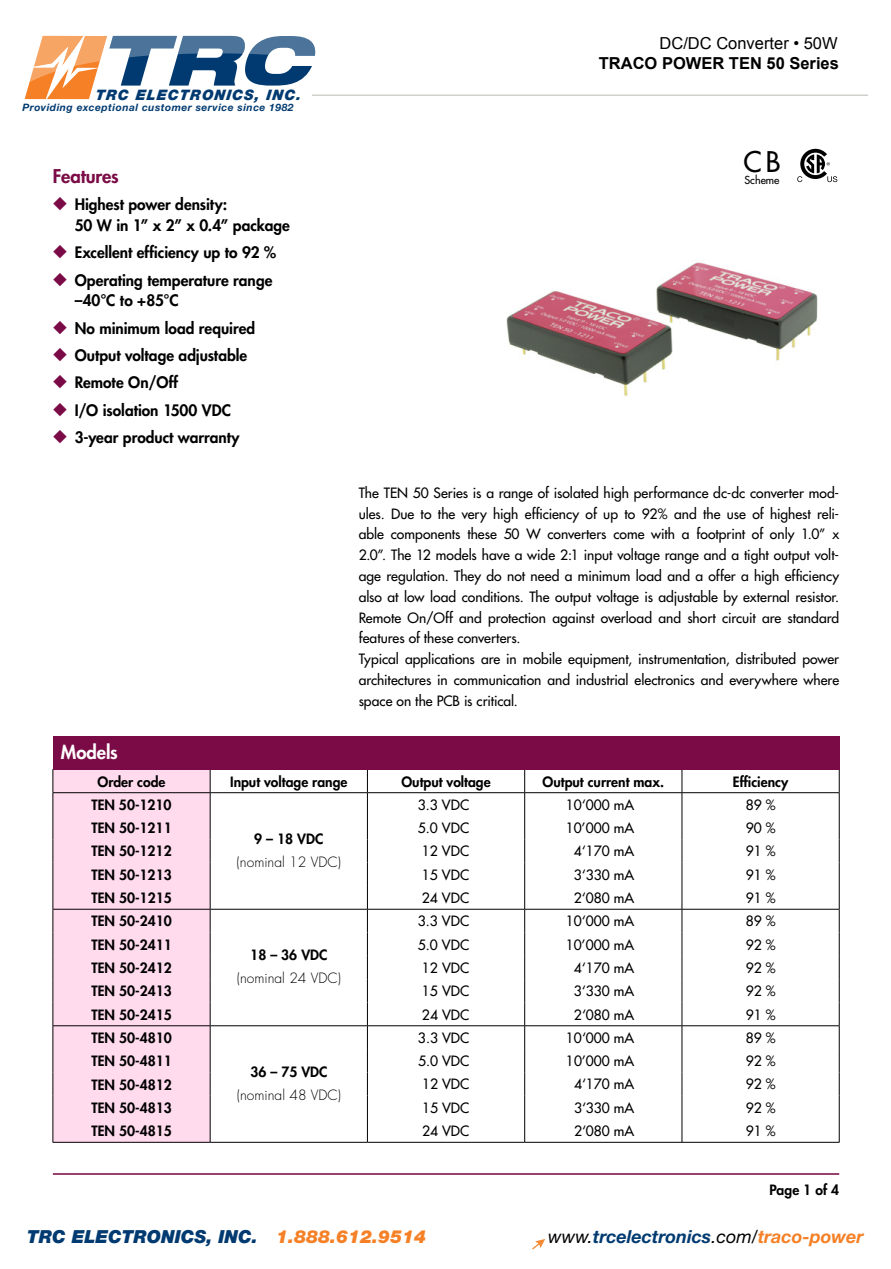
<style>
.page{position:relative;width:891px;height:1269px;background:#fff}
.page>*{position:absolute;margin:0;border:0;box-sizing:border-box;transform-origin:0 0}
.t1{font:27.75px "Futura";color:#000}
.t2{font:800 18.45px "Futura";letter-spacing:-.01em;color:#7b0b46}
.t3{font:800 18.45px "Futura";letter-spacing:-.005em;color:#fff}
.t4{font:italic 700 18px "Helvetica Neue LT Std";color:#003a70}
.t5{font:italic 900 18px "Helvetica Neue LT Std";color:#003a70}
.t6{font:700 16.5px "Arial";color:#000}
.t7{font:16.5px "Arial";color:#000}
.t8{font:800 15.45px/20.9px "Futura";color:#000}
.t9{font:italic 900 14.4px "Helvetica Neue LT Std";letter-spacing:.07em;color:#003a70}
.t10{font:13.8px/20.9px "Futura";color:#000}
.t11{font:800 13.8px "Futura";color:#000}
.t12{font:300 13.8px "Futura";color:#000}
.t13{font:10.8px "Futura";color:#000}
.t14{font:italic 700 10.2px "Helvetica Neue LT Std";letter-spacing:.05em;color:#003a70}
.s1{color:#7b0b46}
.s2{color:#f58025}
.s3{font-weight:400;color:#000}
</style>
<div class="page">
<hr style="left:312px;top:94px;width:556px;height:2px;background:#d2d0cd">
<svg style="left:24px;top:35px;width:294px;height:65px"></svg>
<svg style="left:532px;top:1239px;width:13px;height:11px"></svg>
<hr style="left:53px;top:1173px;width:786px;height:2px;background:#7b0b46">
<div style="left:54px;top:770px;width:156px;height:372px;background:#ffdbed"></div>
<hr style="left:53px;top:769px;width:157px;height:1px;background:#000">
<hr style="left:210px;top:769px;width:157px;height:1px;background:#000">
<hr style="left:367px;top:769px;width:158px;height:1px;background:#000">
<hr style="left:525px;top:769px;width:157px;height:1px;background:#000">
<hr style="left:682px;top:769px;width:158px;height:1px;background:#000">
<hr style="left:53px;top:792px;width:157px;height:1px;background:#000">
<hr style="left:210px;top:792px;width:157px;height:1px;background:#000">
<hr style="left:367px;top:792px;width:158px;height:1px;background:#000">
<hr style="left:525px;top:792px;width:157px;height:1px;background:#000">
<hr style="left:682px;top:792px;width:158px;height:1px;background:#000">
<hr style="left:53px;top:909px;width:157px;height:1px;background:#000">
<hr style="left:210px;top:909px;width:157px;height:1px;background:#000">
<hr style="left:367px;top:909px;width:158px;height:1px;background:#000">
<hr style="left:525px;top:909px;width:157px;height:1px;background:#000">
<hr style="left:682px;top:909px;width:158px;height:1px;background:#000">
<hr style="left:53px;top:1025px;width:157px;height:1px;background:#000">
<hr style="left:210px;top:1025px;width:157px;height:1px;background:#000">
<hr style="left:367px;top:1025px;width:158px;height:1px;background:#000">
<hr style="left:525px;top:1025px;width:157px;height:1px;background:#000">
<hr style="left:682px;top:1025px;width:158px;height:1px;background:#000">
<svg style="left:53px;top:770px;width:1px;height:372px"></svg>
<svg style="left:210px;top:770px;width:1px;height:372px"></svg>
<svg style="left:367px;top:770px;width:1px;height:372px"></svg>
<svg style="left:524px;top:770px;width:1px;height:372px"></svg>
<svg style="left:682px;top:770px;width:1px;height:372px"></svg>
<svg style="left:839px;top:770px;width:1px;height:372px"></svg>
<hr style="left:53px;top:1142px;width:157px;height:1px;background:#000">
<hr style="left:210px;top:1142px;width:157px;height:1px;background:#000">
<hr style="left:367px;top:1142px;width:158px;height:1px;background:#000">
<hr style="left:525px;top:1142px;width:157px;height:1px;background:#000">
<hr style="left:682px;top:1142px;width:158px;height:1px;background:#000">
<div style="left:53px;top:736px;width:786px;height:33px;background:#7b0b46"></div>
<img style="left:506px;top:262px;width:312px;height:135px">
<svg style="left:797px;top:149px;width:40px;height:33px"></svg>
<p class="t9" style="left:95px;top:86px;width:209px">TRC ELECTRONICS, INC.</p>
<p class="t14" style="left:22px;top:101px;width:273px">Providing exceptional customer service since 1982</p>
<h2 class="t2" style="left:53px;top:164px;width:67px">Features</h2>
<p class="t8" style="left:75px;top:194px;width:217px;text-indent:-22px"><span class="s1">◆</span> Highest power density:<br>50 W in 1” x 2” x 0.4” package</p>
<p class="t8" style="left:53px;top:242px;width:225px"><span class="s1">◆</span> Excellent efficiency up to 92 %</p>
<p class="t8" style="left:75px;top:269px;width:199px;text-indent:-22px"><span class="s1">◆</span> Operating temperature range –40°C to +85°C</p>
<p class="t8" style="left:53px;top:318px;width:204px"><span class="s1">◆</span> No minimum load required</p>
<p class="t8" style="left:53px;top:345px;width:196px"><span class="s1">◆</span> Output voltage adjustable</p>
<p class="t8" style="left:53px;top:372px;width:127px"><span class="s1">◆</span> Remote On/Off</p>
<p class="t8" style="left:53px;top:400px;width:180px"><span class="s1">◆</span> I/O isolation 1500 VDC</p>
<p class="t8" style="left:53px;top:427px;width:188px"><span class="s1">◆</span> 3-year product warranty</p>
<h2 class="t3" style="left:61px;top:740px;width:58px">Models</h2>
<p class="t7" style="left:660px;top:33px;width:180px">DC/DC Converter • 50W</p>
<p class="t6" style="left:599px;top:52px;width:242px">TRACO POWER TEN 50 Series</p>
<h1 class="t1" style="left:744px;top:144px;width:39px">CB</h1>
<p class="t13" style="left:745px;top:174px;width:36px">Scheme</p>
<p class="t10" style="left:359px;top:482px;width:482px">The TEN 50 Series is a range of isolated high performance dc-dc converter mod&shy;ules. Due to the very high efficiency of up to 92% and the use of highest reli&shy;able components these 50 W converters come with a footprint of only 1.0” x 2.0”. The 12 models have a wide 2:1 input voltage range and a tight output volt&shy;age regulation. They do not need a minimum load and a offer a high efficiency also at low load conditions. The output voltage is adjustable by external resistor.<br>Remote On/Off and protection against overload and short circuit are standard features of these converters.<br>Typical applications are in mobile equipment, instrumentation, distributed power architectures in communication and industrial electronics and everywhere where space on the PCB is critical.</p>
<p class="t11" style="left:98px;top:773px;width:70px">Order code</p>
<p class="t11" style="left:230px;top:773px;width:119px">Input voltage range</p>
<p class="t11" style="left:401px;top:773px;width:91px">Output voltage</p>
<p class="t11" style="left:543px;top:773px;width:123px">Output current max.</p>
<p class="t11" style="left:733px;top:773px;width:57px">Efficiency</p>
<p class="t11" style="left:91px;top:796px;width:82px">TEN 50-1210</p>
<p class="t10" style="left:418px;top:794px;width:53px">3.3 VDC</p>
<p class="t10" style="left:566px;top:794px;width:70px">10‘000 mA</p>
<p class="t10" style="left:746px;top:794px;width:31px">89 %</p>
<p class="t11" style="left:91px;top:819px;width:82px">TEN 50-1211</p>
<p class="t11" style="left:254px;top:830px;width:71px">9 – 18 VDC</p>
<p class="t10" style="left:418px;top:818px;width:53px">5.0 VDC</p>
<p class="t10" style="left:566px;top:818px;width:70px">10’000 mA</p>
<p class="t10" style="left:746px;top:818px;width:31px">90 %</p>
<p class="t10" style="left:422px;top:841px;width:49px">12 VDC</p>
<p class="t10" style="left:574px;top:841px;width:62px">4‘170 mA</p>
<p class="t10" style="left:746px;top:841px;width:31px">91 %</p>
<p class="t11" style="left:91px;top:843px;width:82px">TEN 50-1212</p>
<p class="t12" style="left:237px;top:853px;width:106px">(nominal 12 VDC)</p>
<p class="t11" style="left:91px;top:866px;width:82px">TEN 50-1213</p>
<p class="t10" style="left:422px;top:864px;width:49px">15 VDC</p>
<p class="t10" style="left:574px;top:864px;width:62px">3‘330 mA</p>
<p class="t10" style="left:746px;top:864px;width:31px">91 %</p>
<p class="t11" style="left:91px;top:889px;width:82px">TEN 50-1215</p>
<p class="t10" style="left:422px;top:888px;width:49px">24 VDC</p>
<p class="t10" style="left:574px;top:888px;width:62px">2‘080 mA</p>
<p class="t10" style="left:746px;top:888px;width:31px">91 %</p>
<p class="t11" style="left:92px;top:913px;width:82px">TEN 50-2410</p>
<p class="t10" style="left:418px;top:911px;width:53px">3.3 VDC</p>
<p class="t10" style="left:566px;top:911px;width:70px">10‘000 mA</p>
<p class="t10" style="left:746px;top:911px;width:31px">89 %</p>
<p class="t11" style="left:92px;top:936px;width:82px">TEN 50-2411</p>
<p class="t11" style="left:250px;top:947px;width:79px">18 – 36 VDC</p>
<p class="t10" style="left:418px;top:934px;width:53px">5.0 VDC</p>
<p class="t10" style="left:566px;top:934px;width:70px">10’000 mA</p>
<p class="t10" style="left:746px;top:934px;width:31px">92 %</p>
<p class="t10" style="left:422px;top:957px;width:49px">12 VDC</p>
<p class="t10" style="left:574px;top:957px;width:62px">4‘170 mA</p>
<p class="t10" style="left:746px;top:957px;width:31px">92 %</p>
<p class="t11" style="left:92px;top:959px;width:82px">TEN 50-2412</p>
<p class="t12" style="left:237px;top:970px;width:106px">(nominal 24 VDC)</p>
<p class="t11" style="left:92px;top:982px;width:82px">TEN 50-2413</p>
<p class="t10" style="left:422px;top:981px;width:49px">15 VDC</p>
<p class="t10" style="left:574px;top:981px;width:62px">3‘330 mA</p>
<p class="t10" style="left:746px;top:981px;width:31px">92 %</p>
<p class="t11" style="left:92px;top:1006px;width:82px">TEN 50-2415</p>
<p class="t10" style="left:422px;top:1004px;width:49px">24 VDC</p>
<p class="t10" style="left:574px;top:1004px;width:62px">2‘080 mA</p>
<p class="t10" style="left:746px;top:1004px;width:31px">91 %</p>
<p class="t11" style="left:92px;top:1029px;width:82px">TEN 50-4810</p>
<p class="t10" style="left:418px;top:1027px;width:53px">3.3 VDC</p>
<p class="t10" style="left:566px;top:1027px;width:70px">10‘000 mA</p>
<p class="t10" style="left:746px;top:1027px;width:31px">89 %</p>
<p class="t11" style="left:92px;top:1052px;width:82px">TEN 50-4811</p>
<p class="t11" style="left:250px;top:1063px;width:79px">36 – 75 VDC</p>
<p class="t10" style="left:418px;top:1051px;width:53px">5.0 VDC</p>
<p class="t10" style="left:566px;top:1051px;width:70px">10’000 mA</p>
<p class="t10" style="left:746px;top:1051px;width:31px">92 %</p>
<p class="t10" style="left:422px;top:1074px;width:49px">12 VDC</p>
<p class="t10" style="left:574px;top:1074px;width:62px">4‘170 mA</p>
<p class="t10" style="left:746px;top:1074px;width:31px">92 %</p>
<p class="t11" style="left:92px;top:1076px;width:82px">TEN 50-4812</p>
<p class="t12" style="left:237px;top:1087px;width:106px">(nominal 48 VDC)</p>
<p class="t11" style="left:92px;top:1099px;width:82px">TEN 50-4813</p>
<p class="t10" style="left:422px;top:1097px;width:49px">15 VDC</p>
<p class="t10" style="left:574px;top:1097px;width:62px">3‘330 mA</p>
<p class="t10" style="left:746px;top:1097px;width:31px">92 %</p>
<p class="t11" style="left:92px;top:1122px;width:82px">TEN 50-4815</p>
<p class="t10" style="left:422px;top:1121px;width:49px">24 VDC</p>
<p class="t10" style="left:574px;top:1121px;width:62px">2‘080 mA</p>
<p class="t10" style="left:746px;top:1121px;width:31px">91 %</p>
<p class="t11" style="left:769px;top:1181px;width:71px">Page 1 of 4</p>
<h3 class="t5" style="left:27px;top:1225px;width:401px">TRC ELECTRONICS, INC. <span class="s2">1.888.612.9514</span></h3>
<h3 class="t4" style="left:548px;top:1225px;width:317px"><span class="s3">www.</span>trcelectronics<span class="s3">.com/</span><span class="s2">traco-power</span></h3>
</div>
